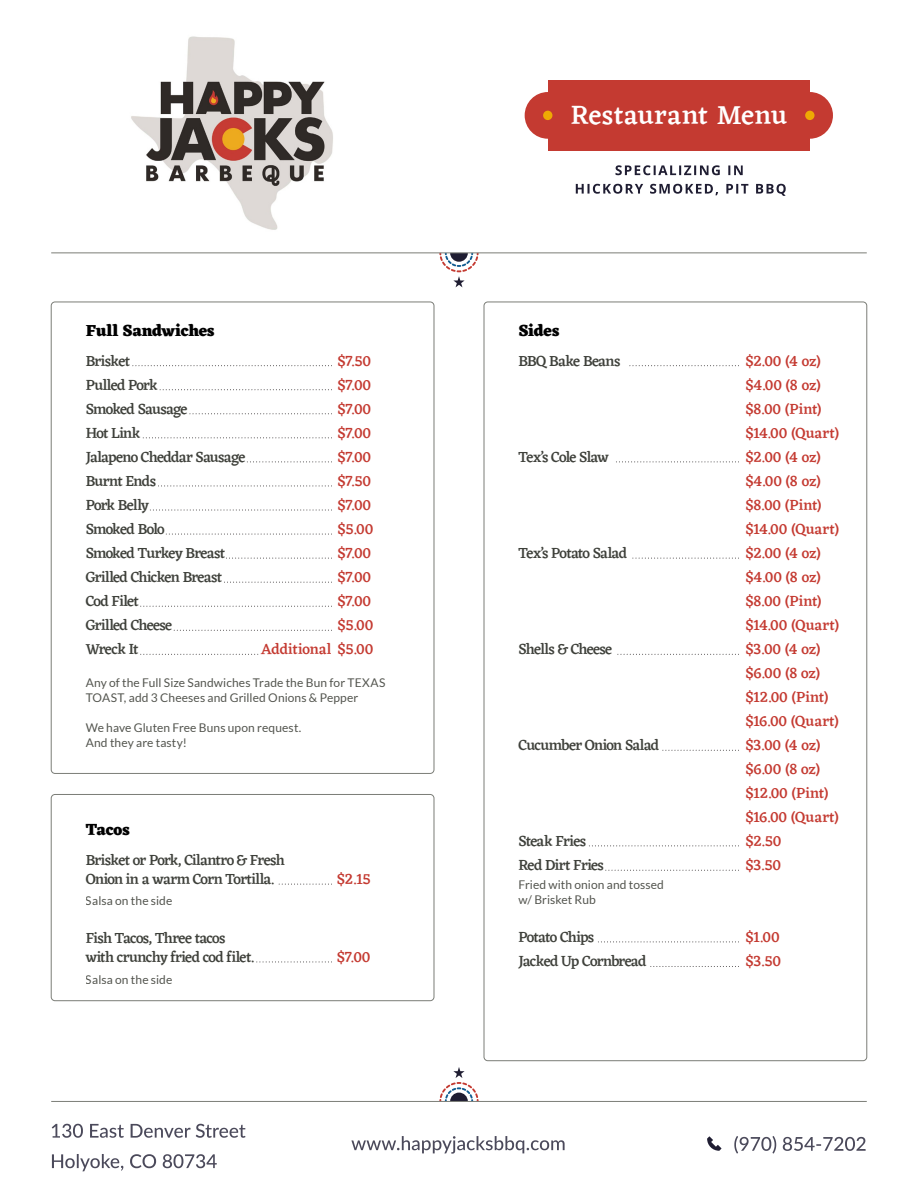
<style>
.page{position:relative;width:918px;height:1188px;background:#fff}
.page>*{position:absolute;margin:0;border:0;box-sizing:border-box;transform-origin:0 0}
.t1{font:500 27px "Eczar";letter-spacing:.01em;color:#fff}
.t2{font:800 16.5px "Eczar";letter-spacing:-.02em;color:#000}
.t3{font:500 15px/24px "Eczar";letter-spacing:-.05em;color:#3e403a}
.t4{font:500 15px/24px "Eczar";letter-spacing:-.01em;color:#c43a31}
.t5{font:12px/15px "Lato";letter-spacing:.01em;color:#282a22}
</style>
<div class="page">
<div style="left:548px;top:80px;width:262px;height:70px;background:#c43a31"></div>
<div style="left:787px;top:92px;width:46px;height:47px;background:#c43a31;border-radius:50%"></div>
<div style="left:525px;top:92px;width:46px;height:47px;background:#c43a31;border-radius:50%"></div>
<div style="left:543px;top:111px;width:9px;height:9px;background:#eea904;border-radius:50%"></div>
<div style="left:805px;top:111px;width:10px;height:9px;background:#eea904;border-radius:50%"></div>
<svg style="left:576px;top:165px;width:210px;height:31px"></svg>
<svg style="left:52px;top:1124px;width:194px;height:47px"></svg>
<svg style="left:734px;top:1136px;width:132px;height:18px"></svg>
<svg style="left:707px;top:1136px;width:14px;height:15px"></svg>
<svg style="left:351px;top:1136px;width:214px;height:18px"></svg>
<div style="left:51px;top:794px;width:383px;height:207px;border:1px solid #7b7d77;border-radius:4px"></div>
<svg style="left:133px;top:365px;width:199px;height:1px"></svg>
<svg style="left:630px;top:365px;width:109px;height:1px"></svg>
<svg style="left:616px;top:462px;width:123px;height:1px"></svg>
<svg style="left:633px;top:558px;width:106px;height:1px"></svg>
<svg style="left:618px;top:654px;width:121px;height:1px"></svg>
<svg style="left:663px;top:750px;width:76px;height:1px"></svg>
<svg style="left:589px;top:846px;width:150px;height:1px"></svg>
<svg style="left:606px;top:870px;width:133px;height:1px"></svg>
<svg style="left:598px;top:942px;width:141px;height:1px"></svg>
<svg style="left:651px;top:966px;width:88px;height:1px"></svg>
<svg style="left:160px;top:390px;width:172px;height:1px"></svg>
<svg style="left:190px;top:414px;width:142px;height:1px"></svg>
<svg style="left:143px;top:438px;width:189px;height:1px"></svg>
<svg style="left:247px;top:462px;width:85px;height:1px"></svg>
<svg style="left:158px;top:486px;width:174px;height:1px"></svg>
<svg style="left:150px;top:510px;width:182px;height:1px"></svg>
<svg style="left:166px;top:534px;width:166px;height:1px"></svg>
<svg style="left:226px;top:558px;width:106px;height:1px"></svg>
<svg style="left:224px;top:582px;width:108px;height:1px"></svg>
<svg style="left:141px;top:606px;width:191px;height:1px"></svg>
<svg style="left:174px;top:630px;width:158px;height:1px"></svg>
<svg style="left:279px;top:884px;width:53px;height:1px"></svg>
<svg style="left:257px;top:962px;width:75px;height:1px"></svg>
<svg style="left:141px;top:654px;width:118px;height:1px"></svg>
<img style="left:131px;top:36px;width:202px;height:194px">
<svg style="left:439px;top:254px;width:40px;height:33px"></svg>
<hr style="left:51px;top:253px;width:816px;height:1px;background:#7b7d77">
<svg style="left:439px;top:1067px;width:40px;height:34px"></svg>
<hr style="left:51px;top:1101px;width:816px;height:1px;background:#7b7d77">
<p class="t2" style="left:86px;top:321px;width:130px">Full Sandwiches</p>
<p class="t3" style="left:86px;top:349px;width:161px">Brisket<br>Pulled Pork<br>Smoked Sausage<br>Hot Link<br>Jalapeno Cheddar Sausage<br>Burnt Ends<br>Pork Belly<br>Smoked Bolo<br>Smoked Turkey Breast<br>Grilled Chicken Breast<br>Cod Filet<br>Grilled Cheese<br>Wreck It</p>
<p class="t4" style="left:261px;top:349px;width:114px;text-align:right">$7.50<br>$7.00<br>$7.00<br>$7.00<br>$7.00<br>$7.50<br>$7.00<br>$5.00<br>$7.00<br>$7.00<br>$7.00<br>$5.00<br>Additional $5.00</p>
<p class="t5" style="left:86px;top:675px;width:301px">Any of the Full Size Sandwiches Trade the Bun for TEXAS<br>TOAST, add 3 Cheeses and Grilled Onions &amp; Pepper</p>
<p class="t5" style="left:86px;top:720px;width:217px">We have Gluten Free Buns upon request.<br>And they are tasty!</p>
<p class="t2" style="left:86px;top:820px;width:46px">Tacos</p>
<p class="t3" style="left:86px;top:850px;width:201px;line-height:19.5px">Brisket or Pork, Cilantro &amp; Fresh<br>Onion in a warm Corn Tortilla.</p>
<p class="t5" style="left:86px;top:893px;width:88px">Salsa on the side</p>
<p class="t3" style="left:86px;top:928px;width:170px;line-height:19.5px">Fish Tacos, Three tacos with crunchy fried cod filet.</p>
<p class="t5" style="left:86px;top:972px;width:88px">Salsa on the side</p>
<p class="t4" style="left:337px;top:867px;width:36px">$2.15</p>
<p class="t4" style="left:337px;top:945px;width:35px">$7.00</p>
<h1 class="t1" style="left:571px;top:99px;width:218px">Restaurant Menu</h1>
<p class="t2" style="left:519px;top:321px;width:42px">Sides</p>
<p class="t3" style="left:519px;top:349px;width:104px">BBQ Bake Beans</p>
<p class="t3" style="left:519px;top:445px;width:92px">Tex’s Cole Slaw</p>
<p class="t3" style="left:519px;top:541px;width:110px">Tex’s Potato Salad</p>
<p class="t3" style="left:519px;top:637px;width:95px">Shells &amp; Cheese</p>
<p class="t3" style="left:519px;top:733px;width:142px">Cucumber Onion Salad</p>
<p class="t3" style="left:519px;top:829px;width:87px">Steak Fries<br>Red Dirt Fries</p>
<p class="t5" style="left:519px;top:877px;width:147px">Fried with onion and tossed w/ Brisket Rub</p>
<p class="t3" style="left:519px;top:925px;width:129px">Potato Chips<br>Jacked Up Cornbread</p>
<p class="t4" style="left:745px;top:349px;width:95px">$2.00 (4 oz) $4.00 (8 oz) $8.00 (Pint) $14.00 (Quart) $2.00 (4 oz) $4.00 (8 oz) $8.00 (Pint) $14.00 (Quart) $2.00 (4 oz) $4.00 (8 oz) $8.00 (Pint) $14.00 (Quart) $3.00 (4 oz) $6.00 (8 oz) $12.00 (Pint) $16.00 (Quart) $3.00 (4 oz) $6.00 (8 oz) $12.00 (Pint) $16.00 (Quart) $2.50<br>$3.50</p>
<p class="t4" style="left:745px;top:925px;width:37px">$1.00 $3.50</p>
</div>
